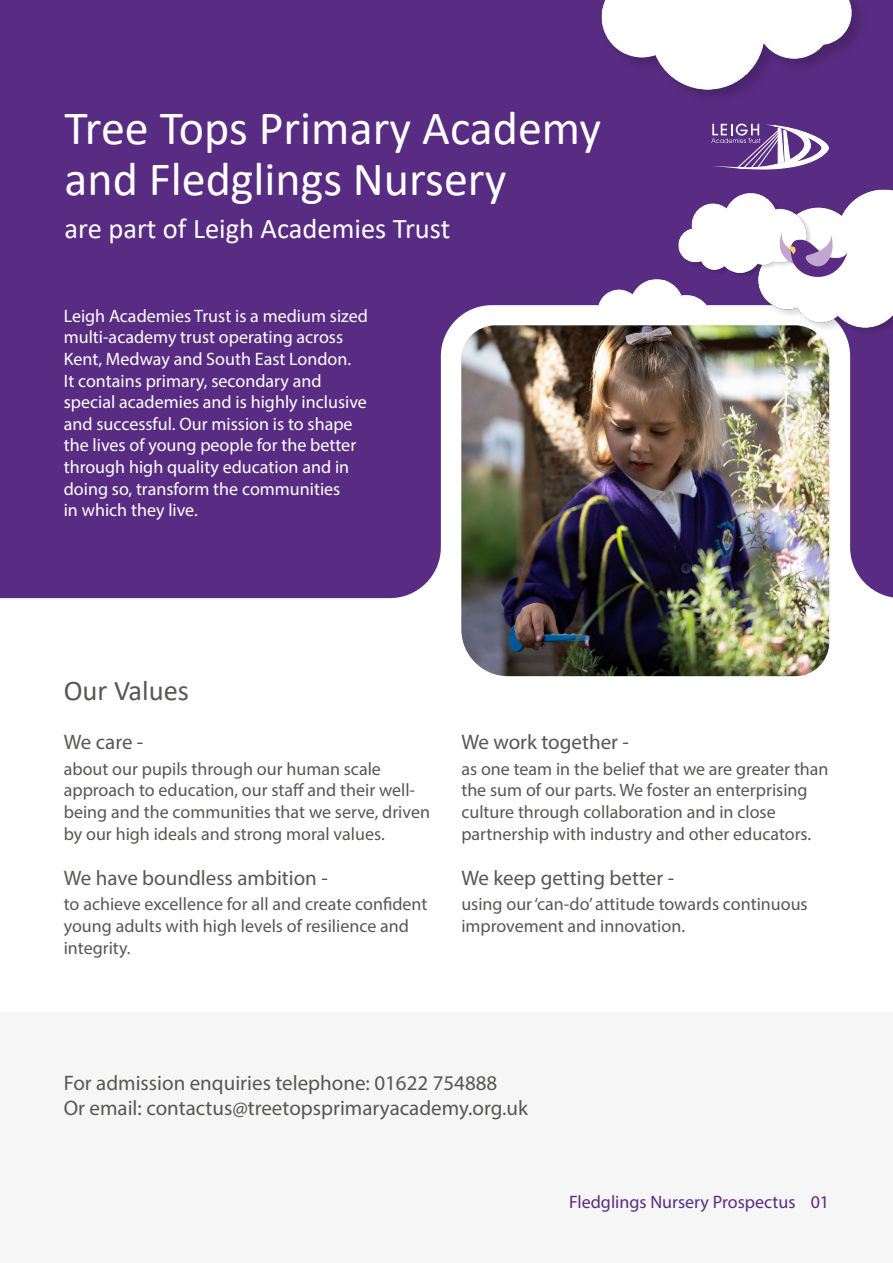
<style>
.page{position:relative;width:893px;height:1263px;background:#fff}
.page>*{position:absolute;margin:0;border:0;box-sizing:border-box;transform-origin:0 0}
.Header__White{font:48px/51px "Calibri";color:#fff}
.Sub_Header__White{font:28.5px "Calibri";color:#fff}
.Sub_Header__Black_80{font:28.5px "Calibri";color:#575756}
.Sub_Sub_Heading__Bla{font:21px "Myriad Pro";color:#575756}
.Paragraph__Black_80{font:18px/21.6px "Myriad Pro";color:#575756}
.t1{font:18px/21.6px "Myriad Pro";color:#fff}
.t2{font:18px "Myriad Pro";color:#592c83}
</style>
<div class="page">
<div style="left:0;top:1012px;width:893px;height:251px;background:#f6f6f6"></div>
<div style="left:0;top:0;width:893px;height:598px;background:#592c83"></div>
<svg style="left:711px;top:124px;width:118px;height:51px"></svg>
<img style="left:461px;top:325px;width:368px;height:351px">
<div style="left:758px;top:188px;width:135px;height:150px;background:#000;opacity:.16"></div>
<img style="left:735px;top:177px;width:158px;height:150px">
<div style="left:678px;top:192px;width:134px;height:87px;background:#000;opacity:.16"></div>
<img style="left:665px;top:186px;width:148px;height:86px">
<div style="left:601px;top:0;width:267px;height:106px;background:#592c83"></div>
<img style="left:583px;top:0;width:304px;height:90px">
<svg style="left:771px;top:232px;width:77px;height:56px"></svg>
<img style="left:571px;top:272px;width:148px;height:35px">
<h1 class="Header__White" style="left:65px;top:102px;width:538px">Tree Tops Primary Academy and Fledglings Nursery</h1>
<h2 class="Sub_Header__White" style="left:65px;top:209px;width:387px">are part of Leigh Academies Trust</h2>
<p class="t1" style="left:64px;top:305px;width:306px">Leigh Academies Trust is a medium sized multi-academy trust operating across Kent, Medway and South East London.<br>It contains primary, secondary and special academies and is highly inclusive and successful. Our mission is to shape the lives of young people for the better through high quality education and in doing so, transform the communities<br>in which they live.</p>
<h2 class="Sub_Header__Black_80" style="left:64px;top:671px;width:127px">Our Values</h2>
<h3 class="Sub_Sub_Heading__Bla" style="left:64px;top:729px;width:81px">We care -</h3>
<p class="Paragraph__Black_80" style="left:64px;top:757px;width:368px">about our pupils through our human scale approach to education, our staff and their well&shy;being and the communities that we serve, driven by our high ideals and strong moral values.</p>
<h3 class="Sub_Sub_Heading__Bla" style="left:64px;top:864px;width:266px">We have boundless ambition -</h3>
<p class="Paragraph__Black_80" style="left:64px;top:893px;width:365px">to achieve excellence for all and create confident young adults with high levels of resilience and integrity.</p>
<h3 class="Sub_Sub_Heading__Bla" style="left:461px;top:729px;width:169px">We work together -</h3>
<p class="Paragraph__Black_80" style="left:461px;top:757px;width:369px">as one team in the belief that we are greater than the sum of our parts. We foster an enterprising culture through collaboration and in close partnership with industry and other educators.</p>
<h3 class="Sub_Sub_Heading__Bla" style="left:461px;top:864px;width:214px">We keep getting better -</h3>
<p class="Paragraph__Black_80" style="left:461px;top:893px;width:348px">using our ‘can-do’ attitude towards continuous improvement and innovation.</p>
<h3 class="Sub_Sub_Heading__Bla" style="left:64px;top:1069px;width:435px">For admission enquiries telephone: 01622 754888</h3>
<h3 class="Sub_Sub_Heading__Bla" style="left:64px;top:1095px;width:466px">Or email: contactus@treetopsprimaryacademy.org.uk</h3>
<p class="t2" style="left:569px;top:1190px;width:262px">Fledglings Nursery Prospectus 01</p>
</div>
